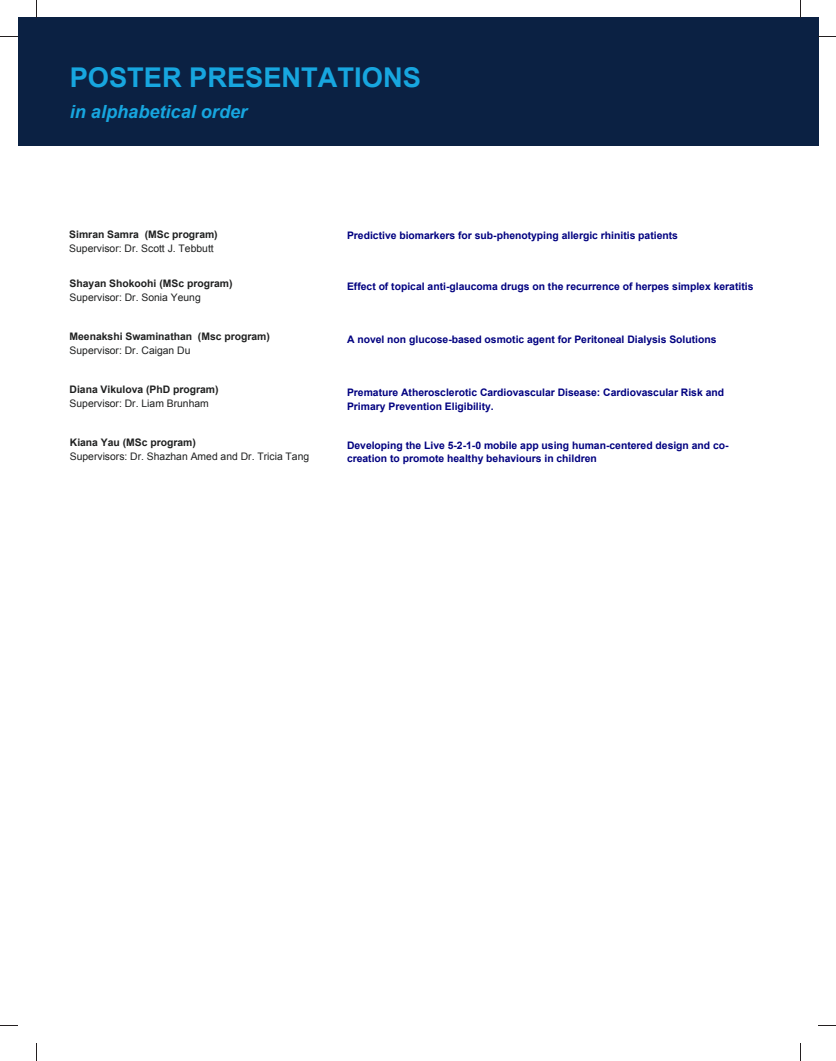
<style>
.page{position:relative;width:836px;height:1061px;background:#fff}
.page>*{position:absolute;margin:0;border:0;box-sizing:border-box;transform-origin:0 0}
.t1{font:700 27.25px "Arial";color:#17a6df}
.t2{font:italic 700 18.12px "Arial";color:#17a6df}
.t3{font:700 10.38px/13.4px "Arial";color:#000080}
.t4{font:10.38px "Arial";color:#1f2020}
.t5{font:700 10.38px "Arial";color:#1f2020}
.s1{font-style:inherit}
</style>
<div class="page">
<div style="left:18px;top:18px;width:800px;height:128px;background:#0b2143"></div>
<svg style="left:36px;top:0;width:1px;height:18px"></svg>
<svg style="left:0;top:36px;width:18px;height:1px"></svg>
<svg style="left:800px;top:0;width:1px;height:18px"></svg>
<svg style="left:818px;top:36px;width:18px;height:1px"></svg>
<svg style="left:800px;top:1043px;width:1px;height:18px"></svg>
<svg style="left:818px;top:1025px;width:18px;height:1px"></svg>
<svg style="left:36px;top:1043px;width:1px;height:18px"></svg>
<svg style="left:0;top:1025px;width:18px;height:1px"></svg>
<h1 class="t1" style="left:70px;top:59px;width:353px">POSTER PRESENTATIONS</h1>
<h2 class="t2" style="left:70px;top:100px;width:179px">in alphabetical order</h2>
<p class="t5" style="left:69px;top:227px;width:150px">Simran Samra (MSc program)</p>
<p class="t4" style="left:69px;top:241px;width:146px">Supervisor: Dr. Scott J. Tebbutt</p>
<p class="t5" style="left:70px;top:276px;width:164px">Shayan Shokoohi (MSc program)</p>
<p class="t4" style="left:70px;top:291px;width:133px">Supervisor: Dr. Sonia Yeung</p>
<p class="t5" style="left:70px;top:329px;width:202px">Meenakshi Swaminathan (Msc program)</p>
<p class="t4" style="left:70px;top:344px;width:122px">Supervisor: Dr. Caigan Du</p>
<p class="t5" style="left:70px;top:383px;width:151px">Diana Vikulova (PhD program)</p>
<p class="t4" style="left:70px;top:397px;width:141px">Supervisor: Dr. Liam Brunham</p>
<p class="t5" style="left:70px;top:436px;width:128px">Kiana Yau (MSc program)</p>
<p class="t4" style="left:70px;top:450px;width:241px">Supervisors: Dr. Shazhan Amed and Dr. Tricia Tang</p>
<p class="t3" style="left:347px;top:229px;width:332px"><span class="s1">P</span>redictive biomarkers for sub-phenotyping allergic rhinitis patients</p>
<p class="t3" style="left:347px;top:280px;width:408px">Effect of topical anti-glaucoma drugs on the recurrence of herpes simplex keratitis</p>
<p class="t3" style="left:347px;top:333px;width:371px">A novel non glucose-based osmotic agent for Peritoneal Dialysis Solutions</p>
<p class="t3" style="left:347px;top:386px;width:379px">Premature Atherosclerotic Cardiovascular Disease: Cardiovascular Risk and<br>Primary Prevention Eligibility.</p>
<p class="t3" style="left:347px;top:439px;width:383px">Developing the Live 5-2-1-0 mobile app using human-centered design and co&shy;creation to promote healthy behaviours in children</p>
</div>
